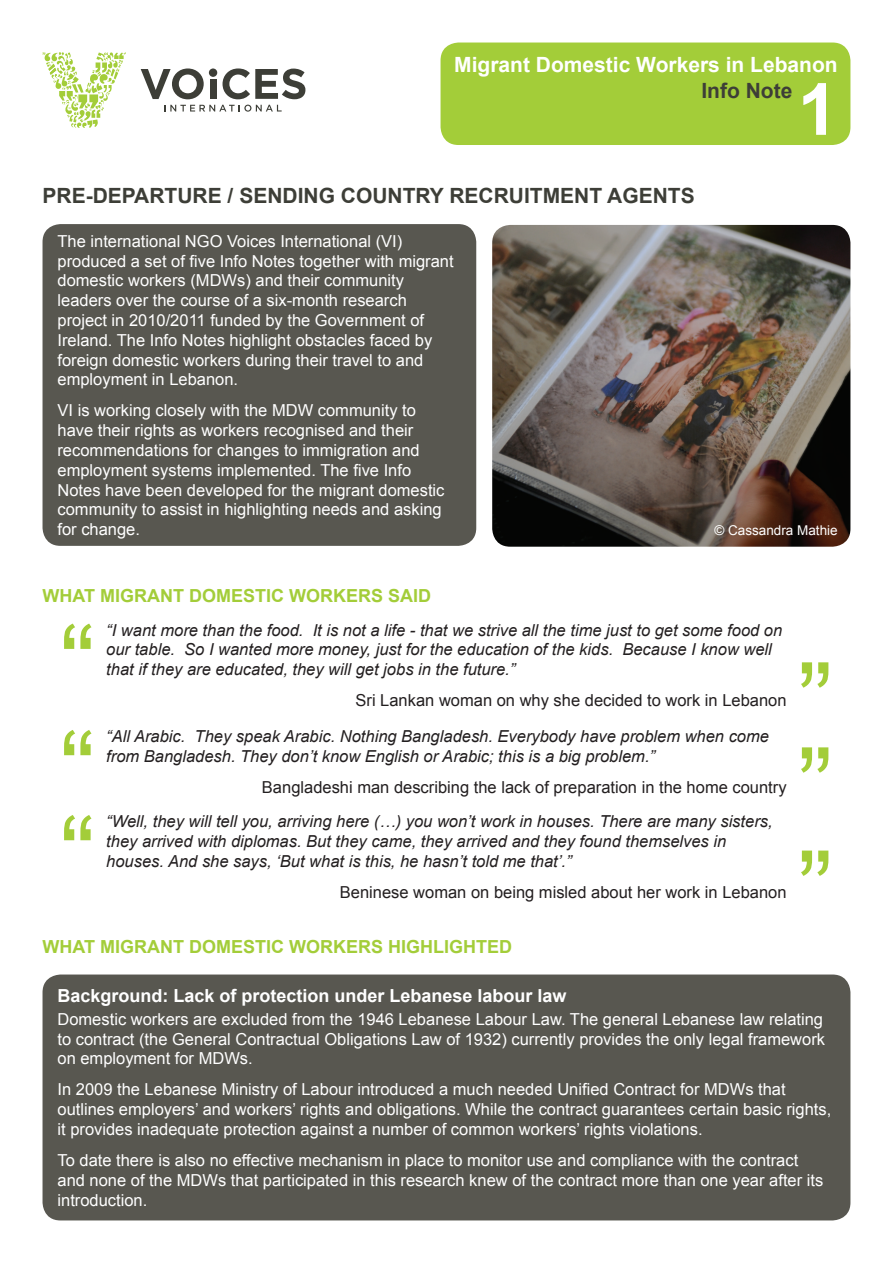
<style>
.page{position:relative;width:893px;height:1263px;background:#fff}
.page>*{position:absolute;margin:0;border:0;box-sizing:border-box;transform-origin:0 0}
.t1{font:108px "Arial";color:#a3cd39}
.t2{font:700 72px "Arial";color:#fff}
.t3{font:700 21px "Arial";color:#3d3e37}
.t4{font:700 21px "Arial";color:#fff}
.t5{font:700 18px "Arial";color:#a3cd39}
.t6{font:700 18px "Arial";color:#fff}
.t7{font:16.5px/19.8px "Arial";color:#fff}
.t8{font:italic 16.5px/19.8px "Arial";color:#231f20}
.t9{font:16.5px "Arial";color:#231f20}
.t10{font:13.5px "Arial";color:#fff}
</style>
<div class="page">
<svg style="left:43px;top:52px;width:83px;height:76px"></svg>
<svg style="left:141px;top:68px;width:63px;height:31px"></svg>
<div style="left:210px;top:79px;width:6px;height:20px;background:#3d3e37"></div>
<svg style="left:223px;top:68px;width:82px;height:31px"></svg>
<div style="left:209px;top:68px;width:8px;height:9px;background:#3d3e37;border-radius:50%"></div>
<svg style="left:164px;top:105px;width:118px;height:7px"></svg>
<div style="left:43px;top:974px;width:807px;height:246px;background:#585750;border-radius:18px"></div>
<div style="left:441px;top:43px;width:409px;height:102px;background:#a3cd39;border-radius:18px"></div>
<div style="left:43px;top:224px;width:433px;height:322px;background:#585750;border-radius:18px"></div>
<img style="left:492px;top:225px;width:358px;height:322px">
<p class="t4" style="left:454px;top:50px;width:385px">Migrant Domestic Workers in Lebanon</p>
<p class="t3" style="left:701px;top:76px;width:92px">Info Note</p>
<h2 class="t2" style="left:798px;top:62px;width:42px">1</h2>
<p class="t3" style="left:43px;top:181px;width:654px">PRE-DEPARTURE / SENDING COUNTRY RECRUITMENT AGENTS</p>
<p class="t7" style="left:57px;top:231px;width:398px">The international NGO Voices International (VI) produced a set of five Info Notes together with migrant domestic workers (MDWs) and their community leaders over the course of a six-month research project in 2010/2011 funded by the Government of Ireland. The Info Notes highlight obstacles faced by foreign domestic workers during their travel to and employment in Lebanon.</p>
<p class="t7" style="left:57px;top:401px;width:389px">VI is working closely with the MDW community to have their rights as workers recognised and their recommendations for changes to immigration and employment systems implemented. The five Info Notes have been developed for the migrant domestic community to assist in highlighting needs and asking for change.</p>
<p class="t10" style="left:714px;top:521px;width:125px">© Cassandra Mathie</p>
<p class="t5" style="left:43px;top:584px;width:390px">WHAT MIGRANT DOMESTIC WORKERS SAID</p>
<p class="t8" style="left:106px;top:620px;width:677px">“I want more than the food. It is not a life - that we strive all the time just to get some food on our table. So I wanted more money, just for the education of the kids. Because I know well that if they are educated, they will get jobs in the future.”</p>
<h1 class="t1" style="left:60px;top:593px;width:37px">“</h1>
<h1 class="t1" style="left:60px;top:700px;width:37px">“</h1>
<h1 class="t1" style="left:60px;top:785px;width:37px">“</h1>
<p class="t9" style="left:356px;top:690px;width:433px">Sri Lankan woman on why she decided to work in Lebanon</p>
<p class="t8" style="left:106px;top:726px;width:664px">“All Arabic. They speak Arabic. Nothing Bangladesh. Everybody have problem when come</p>
<p class="t8" style="left:106px;top:746px;width:550px">from Bangladesh. They don’t know English or Arabic; this is a big problem.”</p>
<p class="t9" style="left:262px;top:776px;width:526px">Bangladeshi man describing the lack of preparation in the home country</p>
<p class="t8" style="left:106px;top:811px;width:668px">“Well, they will tell you, arriving here (…) you won’t work in houses. There are many sisters,</p>
<p class="t8" style="left:106px;top:831px;width:621px">they arrived with diplomas. But they came, they arrived and they found themselves in houses. And she says, ‘But what is this, he hasn’t told me that’.”</p>
<p class="t9" style="left:340px;top:881px;width:448px">Beninese woman on being misled about her work in Lebanon</p>
<h1 class="t1" style="left:797px;top:632px;width:37px">”</h1>
<h1 class="t1" style="left:797px;top:717px;width:37px">”</h1>
<h1 class="t1" style="left:797px;top:820px;width:37px">”</h1>
<p class="t5" style="left:43px;top:935px;width:471px">WHAT MIGRANT DOMESTIC WORKERS HIGHLIGHTED</p>
<p class="t6" style="left:57px;top:984px;width:511px">Background: Lack of protection under Lebanese labour law</p>
<p class="t7" style="left:57px;top:1009px;width:769px">Domestic workers are excluded from the 1946 Lebanese Labour Law. The general Lebanese law relating to contract (the General Contractual Obligations Law of 1932) currently provides the only legal framework on employment for MDWs.</p>
<p class="t7" style="left:57px;top:1080px;width:775px">In 2009 the Lebanese Ministry of Labour introduced a much needed Unified Contract for MDWs that outlines employers’ and workers’ rights and obligations. While the contract guarantees certain basic rights, it provides inadequate protection against a number of common workers’ rights violations.</p>
<p class="t7" style="left:57px;top:1150px;width:767px">To date there is also no effective mechanism in place to monitor use and compliance with the contract and none of the MDWs that participated in this research knew of the contract more than one year after its introduction.</p>
</div>
